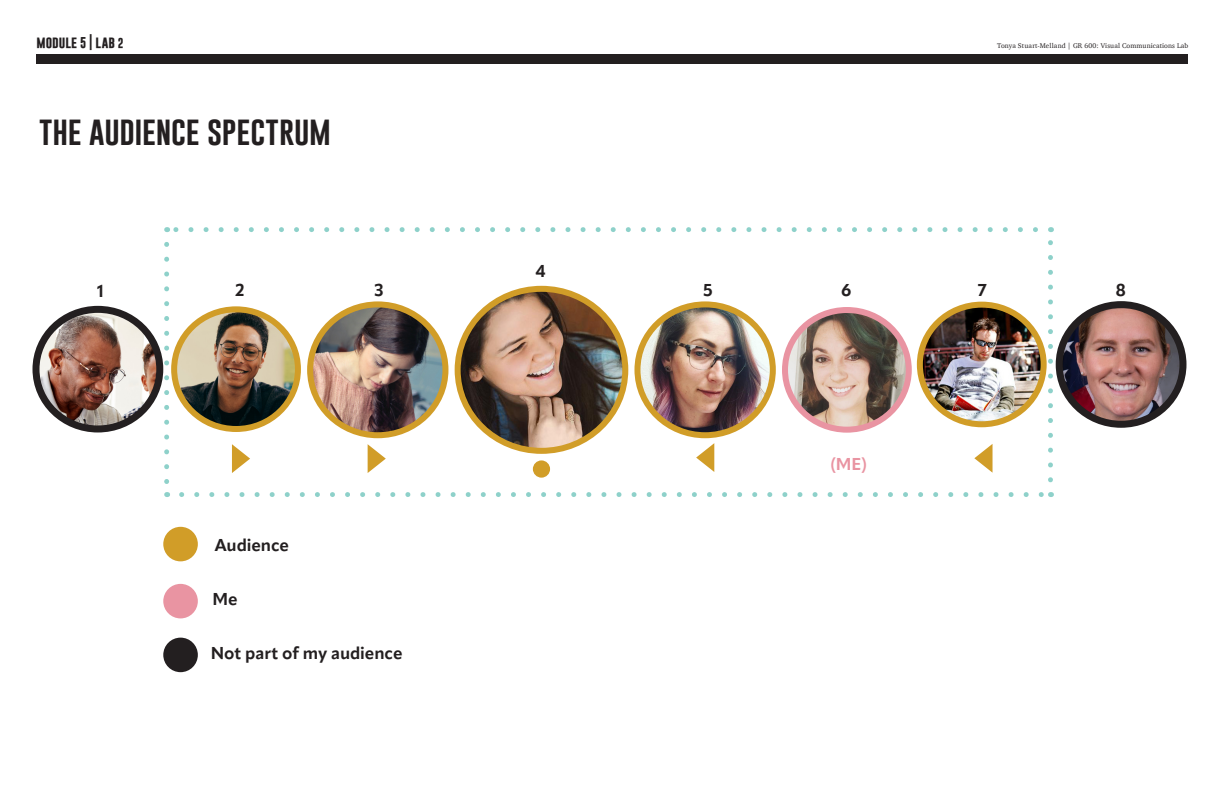
<style>
.page{position:relative;width:1224px;height:792px;background:#fff}
.page>*{position:absolute;margin:0;border:0;box-sizing:border-box;transform-origin:0 0}
.t1{font:30px "Gobold";letter-spacing:-.01em;color:#231f20}
.t2{font:700 17px "Apparat";letter-spacing:-.005em;color:#231f20}
.t3{font:700 17px "Apparat";color:#e994a2}
.t4{font:700 12.3px "Gobold";letter-spacing:-.005em;color:#231f20}
.t5{font:7px "Charter";letter-spacing:.02em;color:#231f20}
.s1{font-size:11.3px}
.s2{font-size:10.4px}
</style>
<div class="page">
<div style="left:37px;top:54px;width:1151px;height:10px;background:#231f20"></div>
<img style="left:458px;top:289px;width:167px;height:162px">
<div style="left:455px;top:286px;width:173px;height:168px;border:6px solid #d19d28;border-radius:50%"></div>
<img style="left:638px;top:304px;width:135px;height:131px">
<div style="left:634px;top:301px;width:142px;height:137px;border:6px solid #d19d28;border-radius:50%"></div>
<img style="left:785px;top:310px;width:124px;height:120px">
<div style="left:782px;top:307px;width:130px;height:126px;border:6px solid #e994a2;border-radius:50%"></div>
<img style="left:37px;top:309px;width:123px;height:120px">
<div style="left:32px;top:306px;width:131px;height:126px;border:7px solid #231f20;border-radius:50%"></div>
<img style="left:174px;top:309px;width:124px;height:120px">
<div style="left:171px;top:306px;width:130px;height:126px;border:6px solid #d19d28;border-radius:50%"></div>
<img style="left:310px;top:306px;width:135px;height:129px">
<div style="left:307px;top:301px;width:141px;height:137px;border:6px solid #d19d28;border-radius:50%"></div>
<img style="left:1059px;top:305px;width:120px;height:119px">
<div style="left:1056px;top:301px;width:131px;height:127px;border:7px solid #231f20;border-radius:50%"></div>
<img style="left:920px;top:305px;width:123px;height:119px">
<div style="left:917px;top:302px;width:130px;height:125px;border:6px solid #d19d28;border-radius:50%"></div>
<svg style="left:182px;top:492px;width:861px;height:5px"></svg>
<svg style="left:174px;top:227px;width:862px;height:5px"></svg>
<svg style="left:164px;top:244px;width:5px;height:253px"></svg>
<svg style="left:1048px;top:227px;width:5px;height:253px"></svg>
<svg style="left:232px;top:444px;width:18px;height:29px"></svg>
<svg style="left:368px;top:444px;width:18px;height:29px"></svg>
<svg style="left:696px;top:443px;width:18px;height:29px"></svg>
<svg style="left:974px;top:444px;width:19px;height:29px"></svg>
<div style="left:533px;top:460px;width:17px;height:18px;background:#d19d28;border-radius:50%"></div>
<div style="left:163px;top:527px;width:35px;height:34px;background:#d19d28;border-radius:50%"></div>
<div style="left:163px;top:584px;width:35px;height:34px;background:#e994a2;border-radius:50%"></div>
<div style="left:163px;top:638px;width:35px;height:34px;background:#231f20;border-radius:50%"></div>
<h3 class="t4" style="left:37px;top:34px;width:88px">MODULE <span class="s1">5</span> | LAB <span class="s2">2</span></h3>
<p class="t5" style="left:997px;top:40px;width:193px">Tonya Stuart-Melland | GR 600: Visual Communications Lab</p>
<p class="t1" style="left:39px;top:112px;width:293px">THE AUDIENCE SPECTRUM</p>
<p class="t2" style="left:97px;top:281px;width:8px">1</p>
<p class="t2" style="left:235px;top:280px;width:10px">2</p>
<p class="t2" style="left:374px;top:280px;width:11px">3</p>
<p class="t2" style="left:215px;top:535px;width:76px">Audience</p>
<p class="t2" style="left:212px;top:589px;width:27px">Me</p>
<p class="t2" style="left:211px;top:643px;width:193px">Not part of my audience</p>
<p class="t2" style="left:536px;top:260px;width:11px">4</p>
<p class="t2" style="left:703px;top:280px;width:11px">5</p>
<p class="t2" style="left:841px;top:280px;width:12px">6</p>
<p class="t2" style="left:978px;top:280px;width:10px">7</p>
<p class="t2" style="left:1116px;top:280px;width:11px">8</p>
<p class="t3" style="left:830px;top:454px;width:38px">(ME)</p>
</div>
